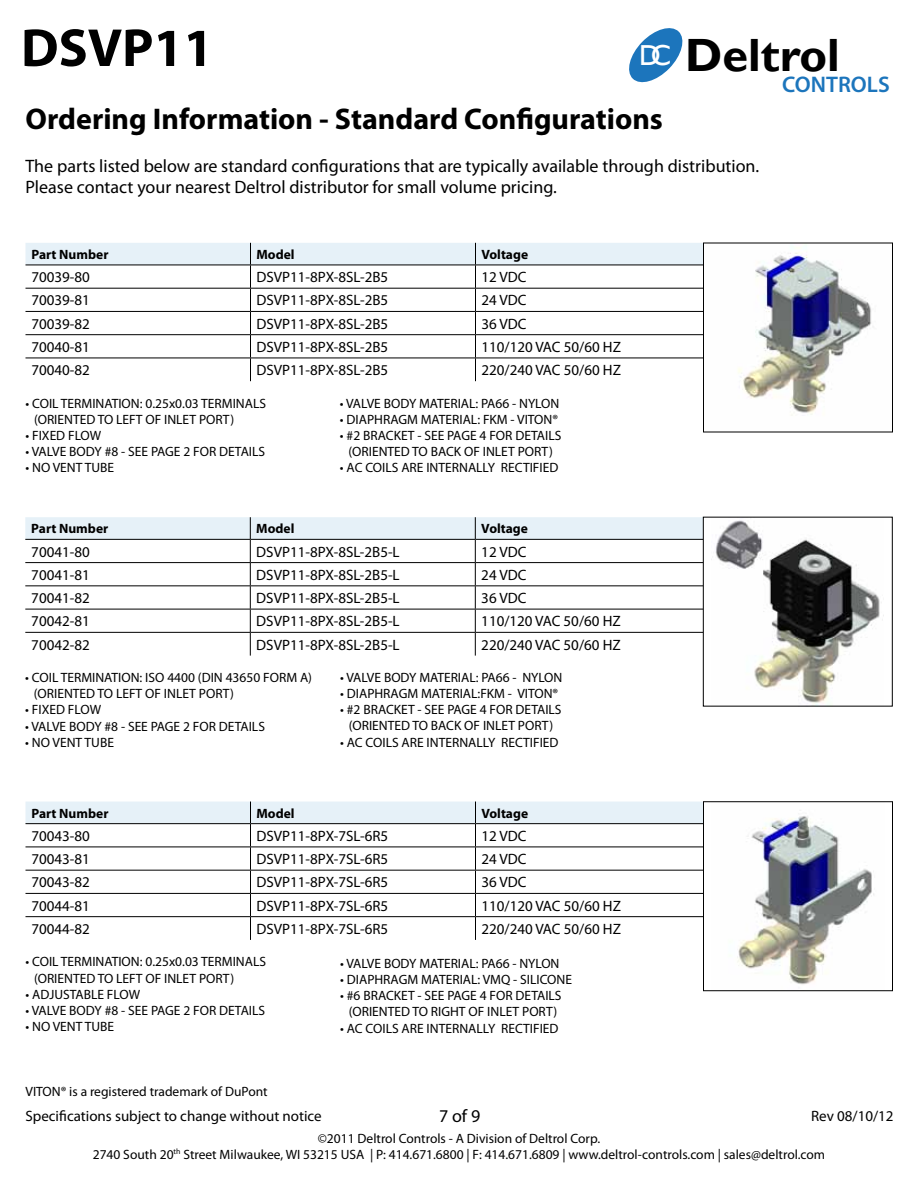
<style>
.page{position:relative;width:918px;height:1188px;background:#fff}
.page>*{position:absolute;margin:0;border:0;box-sizing:border-box;transform-origin:0 0}
.t1{font:700 54px "Myriad Pro";color:#000}
.t2{font:700 46.65px "Gill Sans";color:#000}
.t3{font:700 30px "Myriad Pro";color:#000}
.t4{font:28.95px "Gill Sans";color:#fff}
.t5{font:600 22.65px "Myriad Pro";color:#1c75bc}
.t6{font:18px/21.6px "Myriad Pro";color:#000}
.t7{font:15px "Myriad Pro";color:#000}
.t8{font:13.5px/16.2px "Myriad Pro";color:#000;text-align:center}
.t9{font:700 13.5px "Myriad Pro";color:#000}
</style>
<div class="page">
<svg style="left:629px;top:28px;width:54px;height:55px"></svg>
<svg style="left:26px;top:243px;width:677px;height:138px"></svg>
<svg style="left:25px;top:517px;width:678px;height:139px"></svg>
<img style="left:738px;top:247px;width:136px;height:169px">
<div style="left:703px;top:243px;width:190px;height:189px;border:1px solid #000"></div>
<img style="left:715px;top:520px;width:169px;height:185px">
<div style="left:703px;top:517px;width:190px;height:190px;border:1px solid #000"></div>
<svg style="left:26px;top:802px;width:677px;height:138px"></svg>
<img style="left:737px;top:816px;width:137px;height:169px">
<div style="left:703px;top:801px;width:190px;height:190px;border:1px solid #000"></div>
<h1 class="t1" style="left:21px;top:13px;width:194px">DSVP11</h1>
<h3 class="t4" style="left:639px;top:39px;width:34px">DC</h3>
<h2 class="t2" style="left:685px;top:27px;width:156px">Deltrol</h2>
<h3 class="t5" style="left:782px;top:70px;width:109px">CONTROLS</h3>
<h3 class="t3" style="left:26px;top:99px;width:639px">Ordering Information - Standard Configurations</h3>
<h3 class="t6" style="left:26px;top:155px;width:735px">The parts listed below are standard configurations that are typically available through distribution.<br>Please contact your nearest Deltrol distributor for small volume pricing.</h3>
<p class="t9" style="left:32px;top:246px;width:78px">Part Number</p>
<p class="t9" style="left:257px;top:246px;width:40px">Model</p>
<p class="t9" style="left:482px;top:246px;width:48px">Voltage</p>
<p class="t7" style="left:32px;top:268px;width:60px">70039-80</p>
<p class="t7" style="left:256px;top:268px;width:133px">DSVP11-8PX-8SL-2B5</p>
<p class="t7" style="left:482px;top:268px;width:47px">12 VDC</p>
<p class="t7" style="left:32px;top:291px;width:60px">70039-81</p>
<p class="t7" style="left:256px;top:291px;width:133px">DSVP11-8PX-8SL-2B5</p>
<p class="t7" style="left:482px;top:291px;width:47px">24 VDC</p>
<p class="t7" style="left:32px;top:314px;width:60px">70039-82</p>
<p class="t7" style="left:256px;top:314px;width:133px">DSVP11-8PX-8SL-2B5</p>
<p class="t7" style="left:482px;top:314px;width:47px">36 VDC</p>
<p class="t7" style="left:32px;top:338px;width:60px">70040-81</p>
<p class="t7" style="left:256px;top:338px;width:133px">DSVP11-8PX-8SL-2B5</p>
<p class="t7" style="left:482px;top:338px;width:141px">110/120 VAC 50/60 HZ</p>
<p class="t7" style="left:32px;top:361px;width:60px">70040-82</p>
<p class="t7" style="left:256px;top:361px;width:133px">DSVP11-8PX-8SL-2B5</p>
<p class="t7" style="left:482px;top:361px;width:141px">220/240 VAC 50/60 HZ</p>
<p class="t8" style="left:34px;top:395px;width:233px;text-align:left;text-indent:-9px">• COIL TERMINATION: 0.25x0.03 TERMINALS (ORIENTED TO LEFT OF INLET PORT)</p>
<p class="t8" style="left:26px;top:427px;width:77px">• FIXED FLOW</p>
<p class="t8" style="left:26px;top:443px;width:241px">• VALVE BODY #8 - SEE PAGE 2 FOR DETAILS</p>
<p class="t8" style="left:26px;top:460px;width:90px">• NO VENT TUBE</p>
<p class="t8" style="left:340px;top:395px;width:221px">• VALVE BODY MATERIAL: PA66 - NYLON</p>
<p class="t8" style="left:340px;top:411px;width:220px">• DIAPHRAGM MATERIAL: FKM - VITON®</p>
<p class="t8" style="left:340px;top:427px;width:223px">• #2 BRACKET - SEE PAGE 4 FOR DETAILS (ORIENTED TO BACK OF INLET PORT)</p>
<p class="t8" style="left:340px;top:460px;width:220px">• AC COILS ARE INTERNALLY RECTIFIED</p>
<p class="t9" style="left:31px;top:520px;width:78px">Part Number</p>
<p class="t9" style="left:256px;top:520px;width:40px">Model</p>
<p class="t9" style="left:481px;top:520px;width:48px">Voltage</p>
<p class="t7" style="left:31px;top:542px;width:60px">70041-80</p>
<p class="t7" style="left:256px;top:542px;width:145px">DSVP11-8PX-8SL-2B5-L</p>
<p class="t7" style="left:481px;top:542px;width:47px">12 VDC</p>
<p class="t7" style="left:31px;top:566px;width:60px">70041-81</p>
<p class="t7" style="left:256px;top:566px;width:145px">DSVP11-8PX-8SL-2B5-L</p>
<p class="t7" style="left:481px;top:566px;width:47px">24 VDC</p>
<p class="t7" style="left:31px;top:589px;width:60px">70041-82</p>
<p class="t7" style="left:256px;top:589px;width:145px">DSVP11-8PX-8SL-2B5-L</p>
<p class="t7" style="left:481px;top:589px;width:47px">36 VDC</p>
<p class="t7" style="left:31px;top:612px;width:60px">70042-81</p>
<p class="t7" style="left:256px;top:612px;width:145px">DSVP11-8PX-8SL-2B5-L</p>
<p class="t7" style="left:481px;top:612px;width:141px">110/120 VAC 50/60 HZ</p>
<p class="t7" style="left:31px;top:635px;width:60px">70042-82</p>
<p class="t7" style="left:256px;top:635px;width:145px">DSVP11-8PX-8SL-2B5-L</p>
<p class="t7" style="left:481px;top:635px;width:141px">220/240 VAC 50/60 HZ</p>
<p class="t8" style="left:34px;top:669px;width:280px;text-align:left;text-indent:-9px">• COIL TERMINATION: ISO 4400 (DIN 43650 FORM A) (ORIENTED TO LEFT OF INLET PORT)</p>
<p class="t8" style="left:25px;top:702px;width:77px">• FIXED FLOW</p>
<p class="t8" style="left:25px;top:718px;width:241px">• VALVE BODY #8 - SEE PAGE 2 FOR DETAILS</p>
<p class="t8" style="left:25px;top:734px;width:90px">• NO VENT TUBE</p>
<p class="t8" style="left:340px;top:669px;width:224px">• VALVE BODY MATERIAL: PA66 - NYLON</p>
<p class="t8" style="left:340px;top:685px;width:220px">• DIAPHRAGM MATERIAL:FKM - VITON®</p>
<p class="t8" style="left:340px;top:701px;width:223px">• #2 BRACKET - SEE PAGE 4 FOR DETAILS (ORIENTED TO BACK OF INLET PORT)</p>
<p class="t8" style="left:340px;top:734px;width:220px">• AC COILS ARE INTERNALLY RECTIFIED</p>
<p class="t9" style="left:32px;top:804px;width:78px">Part Number</p>
<p class="t9" style="left:257px;top:804px;width:40px">Model</p>
<p class="t9" style="left:482px;top:804px;width:48px">Voltage</p>
<p class="t7" style="left:32px;top:827px;width:60px">70043-80</p>
<p class="t7" style="left:256px;top:827px;width:133px">DSVP11-8PX-7SL-6R5</p>
<p class="t7" style="left:482px;top:827px;width:47px">12 VDC</p>
<p class="t7" style="left:32px;top:850px;width:60px">70043-81</p>
<p class="t7" style="left:256px;top:850px;width:133px">DSVP11-8PX-7SL-6R5</p>
<p class="t7" style="left:482px;top:850px;width:47px">24 VDC</p>
<p class="t7" style="left:32px;top:873px;width:60px">70043-82</p>
<p class="t7" style="left:256px;top:873px;width:133px">DSVP11-8PX-7SL-6R5</p>
<p class="t7" style="left:482px;top:873px;width:47px">36 VDC</p>
<p class="t7" style="left:32px;top:896px;width:60px">70044-81</p>
<p class="t7" style="left:256px;top:896px;width:133px">DSVP11-8PX-7SL-6R5</p>
<p class="t7" style="left:482px;top:896px;width:141px">110/120 VAC 50/60 HZ</p>
<p class="t7" style="left:32px;top:920px;width:60px">70044-82</p>
<p class="t7" style="left:256px;top:920px;width:133px">DSVP11-8PX-7SL-6R5</p>
<p class="t7" style="left:482px;top:920px;width:141px">220/240 VAC 50/60 HZ</p>
<p class="t8" style="left:34px;top:953px;width:233px;text-align:left;text-indent:-9px">• COIL TERMINATION: 0.25x0.03 TERMINALS (ORIENTED TO LEFT OF INLET PORT)</p>
<p class="t8" style="left:26px;top:986px;width:116px">• ADJUSTABLE FLOW</p>
<p class="t8" style="left:26px;top:1002px;width:241px">• VALVE BODY #8 - SEE PAGE 2 FOR DETAILS</p>
<p class="t8" style="left:26px;top:1018px;width:90px">• NO VENT TUBE</p>
<p class="t8" style="left:340px;top:955px;width:221px">• VALVE BODY MATERIAL: PA66 - NYLON</p>
<p class="t8" style="left:340px;top:971px;width:233px">• DIAPHRAGM MATERIAL: VMQ - SILICONE</p>
<p class="t8" style="left:340px;top:987px;width:223px">• #6 BRACKET - SEE PAGE 4 FOR DETAILS (ORIENTED TO RIGHT OF INLET PORT)</p>
<p class="t8" style="left:340px;top:1020px;width:220px">• AC COILS ARE INTERNALLY RECTIFIED</p>
<p class="t8" style="left:26px;top:1083px;width:244px">VITON® is a registered trademark of DuPont</p>
<p class="t7" style="left:26px;top:1107px;width:298px">Specifications subject to change without notice</p>
<h3 class="t6" style="left:439px;top:1105px;width:43px">7 of 9</h3>
<p class="t7" style="left:811px;top:1107px;width:84px">Rev 08/10/12</p>
<p class="t8" style="left:93px;top:1130px;width:734px">©2011 Deltrol Controls - A Division of Deltrol Corp.<br>2740 South 20<sup>th</sup> Street Milwaukee, WI 53215 USA | P: 414.671.6800 | F: 414.671.6809 | www.deltrol-controls.com | sales@deltrol.com</p>
</div>
